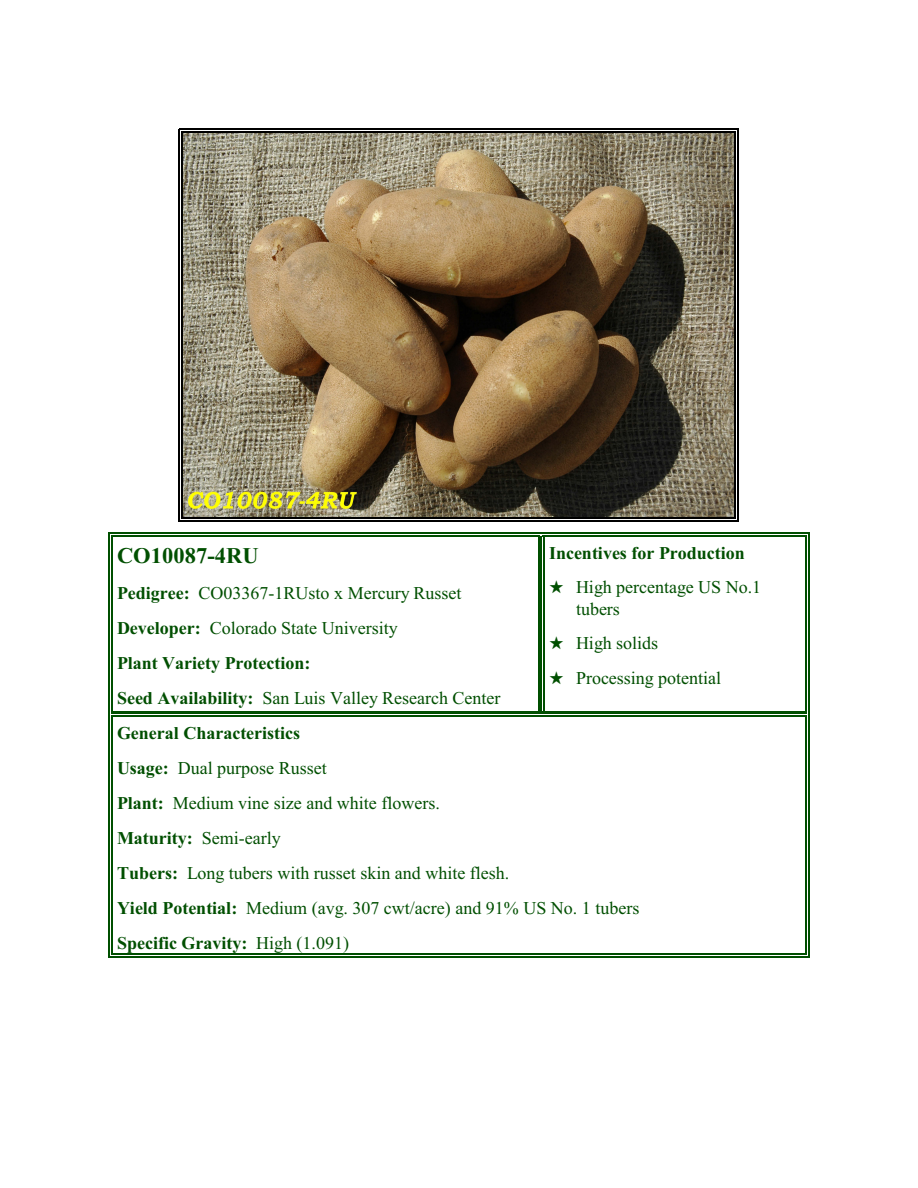
<style>
.page{position:relative;width:918px;height:1188px;background:#fff}
.page>*{position:absolute;margin:0;border:0;box-sizing:border-box;transform-origin:0 0}
.t1{font:700 22.5px "Times New Roman";color:#004f00}
.t2{font:18px/35.1px "Times New Roman";color:#004f00}
.t3{font:700 18px "Times New Roman";color:#004f00}
.s1{font-weight:700}
</style>
<div class="page">
<hr style="left:111px;top:536px;width:1px;height:177px;background:#004f00">
<hr style="left:539px;top:536px;width:1px;height:177px;background:#004f00">
<hr style="left:111px;top:536px;width:429px;height:1px;background:#004f00">
<hr style="left:111px;top:711px;width:429px;height:2px;background:#004f00">
<hr style="left:108px;top:533px;width:1px;height:180px;background:#004f00">
<hr style="left:108px;top:533px;width:432px;height:1px;background:#004f00">
<hr style="left:543px;top:536px;width:1px;height:177px;background:#004f00">
<hr style="left:806px;top:536px;width:1px;height:177px;background:#004f00">
<hr style="left:543px;top:536px;width:264px;height:1px;background:#004f00">
<hr style="left:543px;top:711px;width:264px;height:2px;background:#004f00">
<hr style="left:540px;top:536px;width:1px;height:177px;background:#004f00">
<hr style="left:809px;top:533px;width:1px;height:180px;background:#004f00">
<hr style="left:540px;top:533px;width:270px;height:1px;background:#004f00">
<hr style="left:111px;top:716px;width:1px;height:239px;background:#004f00">
<hr style="left:111px;top:716px;width:429px;height:1px;background:#004f00">
<hr style="left:111px;top:954px;width:429px;height:1px;background:#004f00">
<hr style="left:108px;top:713px;width:1px;height:245px;background:#004f00">
<hr style="left:111px;top:713px;width:429px;height:1px;background:#004f00">
<hr style="left:108px;top:957px;width:432px;height:1px;background:#004f00">
<hr style="left:806px;top:716px;width:1px;height:239px;background:#004f00">
<hr style="left:540px;top:716px;width:267px;height:1px;background:#004f00">
<hr style="left:540px;top:954px;width:267px;height:1px;background:#004f00">
<hr style="left:809px;top:713px;width:1px;height:245px;background:#004f00">
<hr style="left:540px;top:713px;width:267px;height:1px;background:#004f00">
<hr style="left:540px;top:957px;width:270px;height:1px;background:#004f00">
<img style="left:183px;top:133px;width:552px;height:385px">
<hr style="left:182px;top:132px;width:1px;height:387px;background:#000">
<hr style="left:735px;top:132px;width:1px;height:387px;background:#000">
<hr style="left:182px;top:132px;width:554px;height:1px;background:#000">
<hr style="left:182px;top:518px;width:554px;height:1px;background:#000">
<hr style="left:179px;top:129px;width:1px;height:392px;background:#000">
<hr style="left:738px;top:129px;width:1px;height:392px;background:#000">
<hr style="left:179px;top:129px;width:560px;height:1px;background:#000">
<hr style="left:179px;top:520px;width:560px;height:2px;background:#000">
<p class="t3" style="left:549px;top:547px;width:197px">Incentives for Production</p>
<p class="t2" style="left:576px;top:579px;width:187px;line-height:21.3px">High percentage US No.1 tubers</p>
<p class="t2" style="left:576px;top:628px;width:147px">High solids<br>Processing potential</p>
<p class="t2" style="left:117px;top:717px;width:524px"><span class="s1">General Characteristics<br>Usage:</span> Dual purpose Russet<br><span class="s1">Plant:</span> Medium vine size and white flowers.<br><span class="s1">Maturity:</span> Semi-early<br><span class="s1">Tubers:</span> Long tubers with russet skin and white flesh.<br><span class="s1">Yield Potential:</span> Medium (avg. 307 cwt/acre) and 91% US No. 1 tubers <span class="s1">Specific Gravity:</span> High (1.091)</p>
<p class="t1" style="left:117px;top:548px;width:143px">CO10087-4RU</p>
<p class="t2" style="left:117px;top:577px;width:385px"><span class="s1">Pedigree:</span> CO03367-1RUsto x Mercury Russet <span class="s1">Developer:</span> Colorado State University<br><span class="s1">Plant Variety Protection:<br>Seed Availability:</span> San Luis Valley Research Center</p>
</div>
